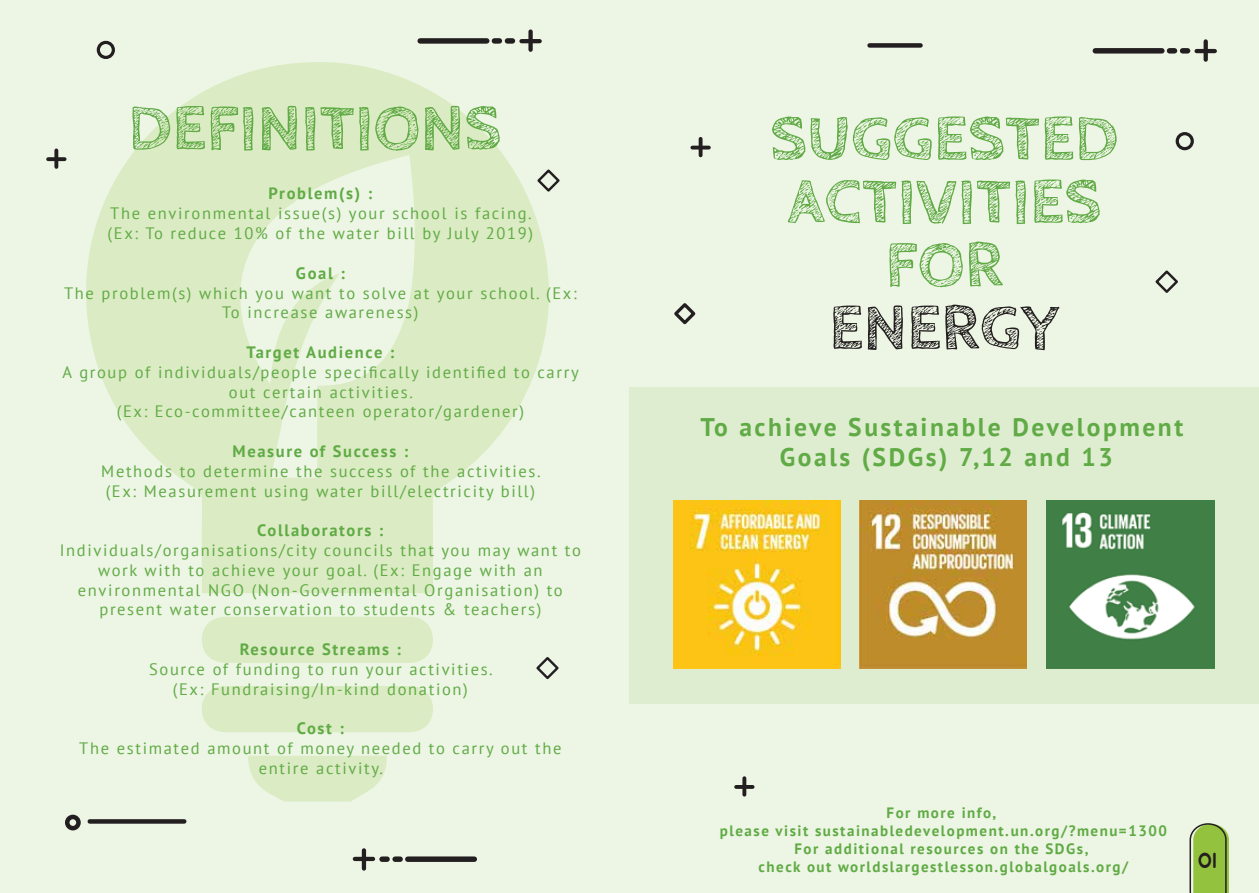
<style>
.page{position:relative;width:1259px;height:893px;background:#fff}
.page>*{position:absolute;margin:0;border:0;box-sizing:border-box;transform-origin:0 0}
.t1{font:700 66px/63px "Cabin Sketch";color:#60ab45;text-align:center}
.t2{font:700 66px "Cabin Sketch";color:#231f20}
.t3{font:700 25.5px/30.6px "PT Sans";letter-spacing:.1em;color:#60ab45;text-align:center}
.t4{font:22.5px "Planet N Condensed";color:#231f20}
.t5{font:16.5px/19.8px "PT Sans";letter-spacing:.1em;color:#60ab45;text-align:center}
.t6{font:700 16.5px "PT Sans";letter-spacing:.1em;color:#60ab45}
.t7{font:700 15px/18px "PT Sans";letter-spacing:.1em;color:#60ab45;text-align:center}
</style>
<div class="page">
<div style="left:0;top:0;width:629px;height:893px;background:#edf5e4"></div>
<svg style="left:248px;top:756px;width:139px;height:45px"></svg>
<svg style="left:86px;top:62px;width:463px;height:531px;fill:#dbebc3"></svg>
<div style="left:202px;top:617px;width:231px;height:46px;background:#dbebc3"></div>
<div style="left:202px;top:686px;width:231px;height:46px;background:#dbebc3"></div>
<div style="left:97px;top:41px;width:18px;height:18px;border:3px solid #231f20;border-radius:50%"></div>
<svg style="left:535px;top:167px;width:25px;height:27px"></svg>
<svg style="left:536px;top:657px;width:23px;height:23px"></svg>
<div style="left:528px;top:32px;width:5px;height:18px;background:#231f20"></div>
<hr style="left:521px;top:39px;width:19px;height:4px;background:#231f20">
<div style="left:420px;top:38px;width:67px;height:6px;background:#231f20"></div>
<svg style="left:494px;top:38px;width:5px;height:6px"></svg>
<svg style="left:507px;top:38px;width:5px;height:6px"></svg>
<hr style="left:362px;top:850px;width:4px;height:18px;background:#231f20">
<hr style="left:355px;top:857px;width:18px;height:4px;background:#231f20">
<div style="left:408px;top:856px;width:66px;height:6px;background:#231f20"></div>
<svg style="left:395px;top:856px;width:5px;height:6px"></svg>
<svg style="left:382px;top:856px;width:5px;height:6px"></svg>
<svg style="left:54px;top:150px;width:4px;height:17px"></svg>
<svg style="left:48px;top:157px;width:17px;height:4px"></svg>
<div style="left:90px;top:819px;width:94px;height:5px;background:#231f20"></div>
<div style="left:65px;top:815px;width:16px;height:15px;border:4px solid #231f20;border-radius:50%"></div>
<div style="left:629px;top:0;width:630px;height:893px;background:#edf5e4"></div>
<div style="left:629px;top:387px;width:630px;height:317px;background:#deedd0"></div>
<div style="left:1175px;top:132px;width:18px;height:18px;border:3px solid #231f20;border-radius:50%"></div>
<svg style="left:1155px;top:270px;width:23px;height:23px"></svg>
<svg style="left:674px;top:303px;width:22px;height:22px"></svg>
<svg style="left:1203px;top:41px;width:4px;height:19px"></svg>
<hr style="left:1196px;top:49px;width:18px;height:4px;background:#231f20">
<div style="left:1095px;top:48px;width:67px;height:6px;background:#231f20"></div>
<svg style="left:1169px;top:48px;width:5px;height:6px"></svg>
<svg style="left:1182px;top:48px;width:5px;height:6px"></svg>
<div style="left:869px;top:43px;width:51px;height:5px;background:#231f20"></div>
<svg style="left:698px;top:139px;width:4px;height:16px"></svg>
<svg style="left:692px;top:146px;width:17px;height:4px"></svg>
<svg style="left:742px;top:778px;width:4px;height:17px"></svg>
<svg style="left:736px;top:785px;width:16px;height:4px"></svg>
<img style="left:673px;top:501px;width:168px;height:168px">
<img style="left:859px;top:501px;width:168px;height:168px">
<img style="left:1046px;top:501px;width:168px;height:168px">
<svg style="left:1189px;top:823px;width:40px;height:70px"></svg>
<h1 class="t1" style="left:128px;top:98px;width:374px">DEFINITIONS</h1>
<h1 class="t1" style="left:770px;top:109px;width:350px">SUGGESTED<br>ACTIVITIES<br>FOR</h1>
<h1 class="t2" style="left:829px;top:291px;width:232px">ENERGY</h1>
<p class="t6" style="left:269px;top:183px;width:105px">Problem(s) :</p>
<p class="t5" style="left:108px;top:203px;width:427px;text-align:left">The environmental issue(s) your school is facing. (Ex: To reduce 10% of the water bill by July 2019)</p>
<p class="t6" style="left:296px;top:262px;width:50px">Goal :</p>
<p class="t5" style="left:64px;top:282px;width:514px">The problem(s) which you want to solve at your school. (Ex:<br>To increase awareness)</p>
<p class="t6" style="left:246px;top:341px;width:149px">Target Audience :</p>
<p class="t5" style="left:63px;top:362px;width:517px">A group of individuals/people specifically identified to carry out certain activities.<br>(Ex: Eco-committee/canteen operator/gardener)</p>
<p class="t6" style="left:232px;top:440px;width:177px">Measure of Success :</p>
<p class="t5" style="left:101px;top:461px;width:441px;text-align:left">Methods to determine the success of the activities. (Ex: Measurement using water bill/electricity bill)</p>
<p class="t6" style="left:257px;top:519px;width:128px">Collaborators :</p>
<p class="t5" style="left:60px;top:540px;width:522px">Individuals/organisations/city councils that you may want to work with to achieve your goal. (Ex: Engage with an environmental NGO (Non-Governmental Organisation) to present water conservation to students &amp; teachers)</p>
<p class="t6" style="left:240px;top:638px;width:163px">Resource Streams :</p>
<p class="t5" style="left:149px;top:659px;width:345px">Source of funding to run your activities. (Ex: Fundraising/In-kind donation)</p>
<p class="t6" style="left:297px;top:717px;width:49px">Cost :</p>
<p class="t5" style="left:79px;top:738px;width:484px">The estimated amount of money needed to carry out the entire activity.</p>
<h2 class="t3" style="left:700px;top:411px;width:484px">To achieve Sustainable Development<br>Goals (SDGs) 7,12 and 13</h2>
<p class="t7" style="left:720px;top:804px;width:448px">For more info,<br>please visit sustainabledevelopment.un.org/?menu=1300<br>For additional resources on the SDGs,<br>check out worldslargestlesson.globalgoals.org/</p>
<h3 class="t4" style="left:1196px;top:847px;width:23px">01</h3>
</div>
